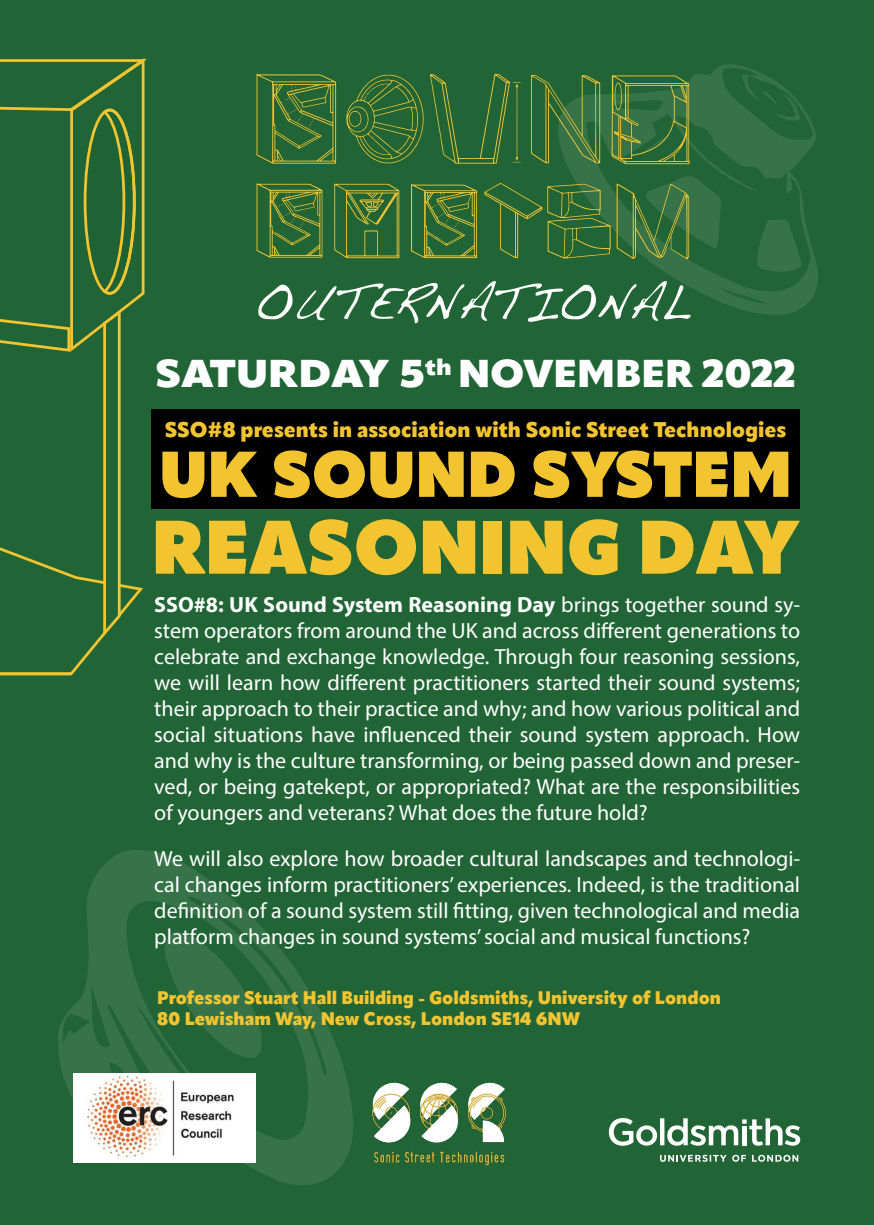
<style>
.page{position:relative;width:874px;height:1225px;background:#fff}
.page>*{position:absolute;margin:0;border:0;box-sizing:border-box;transform-origin:0 0}
.t1{font:800 74.8px "Apparat";color:#f2c530}
.t2{font:800 63.8px "Apparat";color:#f2c530}
.t3{font:900 38.4px "Apparat";color:#fff;scale:1.13 1}
.t4{font:22px/26px "Myriad Pro";color:#fff;text-align:justify}
.t5{font:900 21px "Apparat";color:#f2c530}
.t6{font:900 18px "Apparat";color:#f2c530}
.s1{font-weight:700}
</style>
<div class="page">
<div style="left:0;top:0;width:873px;height:1225px;background:#216436"></div>
<svg style="left:0;top:58px;width:147px;height:618px"></svg>
<svg style="left:58px;top:850px;width:295px;height:335px"></svg>
<svg style="left:165px;top:931px;width:97px;height:127px"></svg>
<svg style="left:566px;top:64px;width:252px;height:251px"></svg>
<svg style="left:756px;top:219px;width:46px;height:53px"></svg>
<svg style="left:741px;top:75px;width:59px;height:46px"></svg>
<svg style="left:616px;top:176px;width:105px;height:83px"></svg>
<svg style="left:531px;top:75px;width:69px;height:88px"></svg>
<svg style="left:484px;top:183px;width:126px;height:76px"></svg>
<svg style="left:258px;top:281px;width:432px;height:42px"></svg>
<svg style="left:430px;top:74px;width:90px;height:90px"></svg>
<svg style="left:256px;top:74px;width:80px;height:90px"></svg>
<svg style="left:611px;top:75px;width:78px;height:89px"></svg>
<svg style="left:411px;top:184px;width:66px;height:74px"></svg>
<svg style="left:256px;top:183px;width:66px;height:75px"></svg>
<svg style="left:334px;top:184px;width:65px;height:74px"></svg>
<svg style="left:346px;top:75px;width:77px;height:88px"></svg>
<img style="left:74px;top:1073px;width:181px;height:89px">
<img style="left:372px;top:1082px;width:134px;height:84px">
<svg style="left:608px;top:1118px;width:191px;height:28px"></svg>
<svg style="left:752px;top:1154px;width:45px;height:7px"></svg>
<svg style="left:660px;top:1154px;width:85px;height:7px"></svg>
<div style="left:151px;top:408px;width:648px;height:100px;background:#000001"></div>
<h3 class="t3" style="left:155px;top:350px;width:568px">SATURDAY 5<sup>th</sup> NOVEMBER 2022</h3>
<p class="t5" style="left:165px;top:416px;width:623px">SSO#8 presents in association with Sonic Street Technologies</p>
<h2 class="t2" style="left:159px;top:434px;width:633px">UK SOUND SYSTEM</h2>
<h1 class="t1" style="left:151px;top:500px;width:649px">REASONING DAY</h1>
<p class="t4" style="left:154px;top:591px;width:647px"><span class="s1">SSO#8: UK Sound System Reasoning Day</span> brings together sound sy&shy;stem operators from around the UK and across different generations to celebrate and exchange knowledge. Through four reasoning sessions, we will learn how different practitioners started their sound systems; their approach to their practice and why; and how various political and social situations have influenced their sound system approach. How and why is the culture transforming, or being passed down and preser&shy;ved, or being gatekept, or appropriated? What are the responsibilities of youngers and veterans? What does the future hold?</p>
<p class="t4" style="left:154px;top:845px;width:647px">We will also explore how broader cultural landscapes and technologi&shy;cal changes inform practitioners’ experiences. Indeed, is the traditional definition of a sound system still fitting, given technological and media platform changes in sound systems’ social and musical functions?</p>
<p class="t6" style="left:157px;top:986px;width:565px">Professor Stuart Hall Building - Goldsmiths, University of London</p>
<p class="t6" style="left:157px;top:1007px;width:424px">80 Lewisham Way, New Cross, London SE14 6NW</p>
</div>
